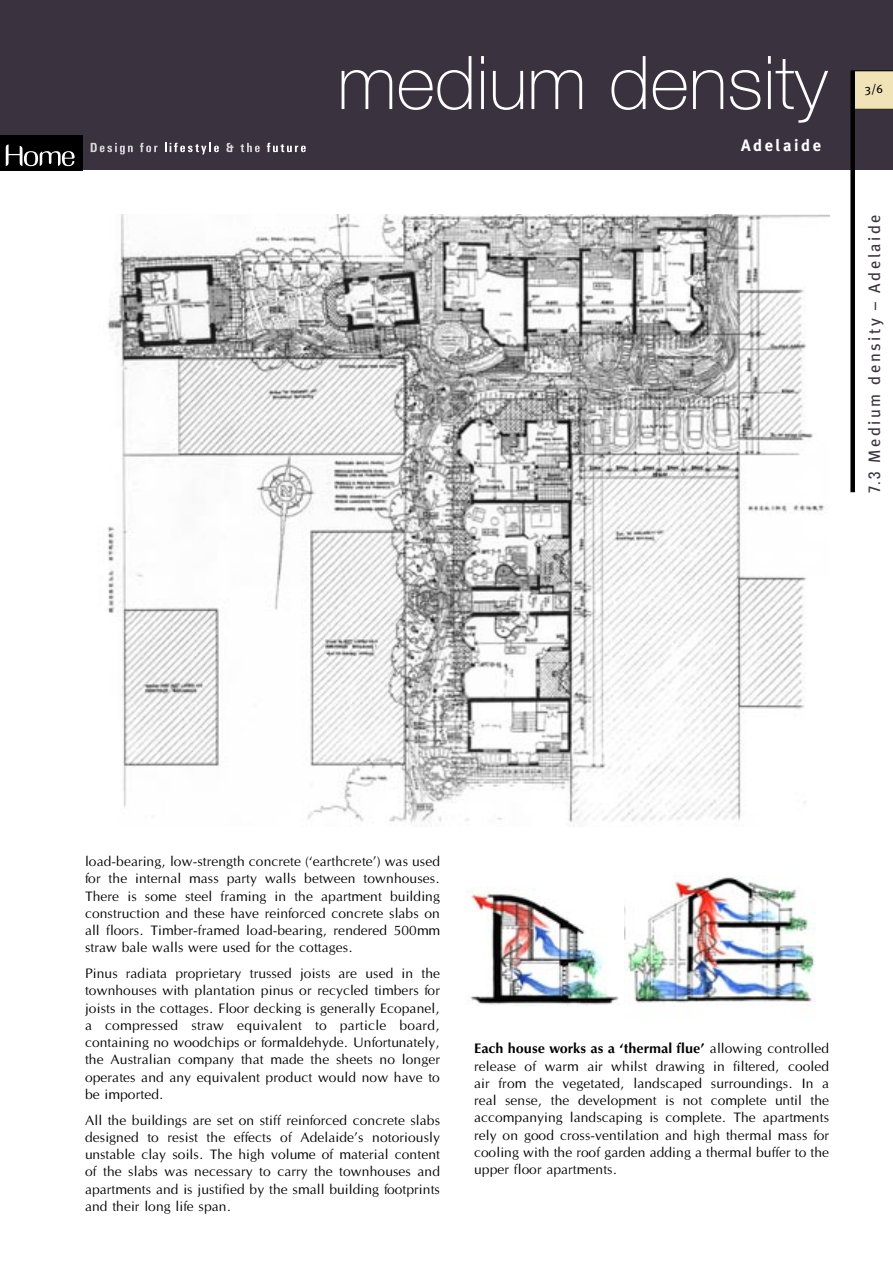
<style>
.page{position:relative;width:893px;height:1263px;background:#fff}
.page>*{position:absolute;margin:0;border:0;box-sizing:border-box;transform-origin:0 0}
.t1{font:100 74.25px "Helvetica Neue";color:#fff}
.t2{font:16.5px "Meta Plus";letter-spacing:.15em;color:#3b323f}
.t3{font:700 16.5px "Meta Plus";letter-spacing:.15em;color:#fff}
.para_2{font:14.25px/17.2px "Optane";color:#000;text-align:justify}
.t4{font:12px "Meta Plus";color:#000}
.s1{font-family:"Univers";font-stretch:condensed}
.s2{font-family:"Optus T";font-weight:500}
</style>
<div class="page">
<div style="left:0;top:0;width:893px;height:170px;background:#3b323f"></div>
<div style="left:0;top:135px;width:82px;height:35px;background:#000"></div>
<svg style="left:91px;top:143px;width:42px;height:11px"></svg>
<svg style="left:140px;top:143px;width:18px;height:9px"></svg>
<svg style="left:165px;top:143px;width:54px;height:11px"></svg>
<svg style="left:226px;top:143px;width:8px;height:9px"></svg>
<svg style="left:240px;top:143px;width:20px;height:9px"></svg>
<svg style="left:267px;top:143px;width:39px;height:9px"></svg>
<svg style="left:6px;top:144px;width:69px;height:22px"></svg>
<svg style="left:853px;top:70px;width:40px;height:40px"></svg>
<div style="left:850px;top:71px;width:5px;height:421px;background:#000"></div>
<img style="left:107px;top:214px;width:722px;height:610px">
<img style="left:470px;top:889px;width:149px;height:116px">
<img style="left:625px;top:877px;width:191px;height:126px">
<h1 class="t1" style="left:337px;top:40px;width:492px">medium density</h1>
<p class="t3" style="left:741px;top:136px;width:81px">Adelaide</p>
<p class="t4" style="left:865px;top:82px;width:20px">3/6</p>
<p class="t2" style="left:865px;top:493px;width:280px;rotate:-90deg"><span class="s1">7.3</span> Medium density – Adelaide</p>
<p class="para_2" style="left:85px;top:853px;width:357px">load-bearing, low-strength concrete (‘earthcrete’) was used for the internal mass party walls between townhouses.<br>There is some steel framing in the apartment building construction and these have reinforced concrete slabs on all floors. Timber-framed load-bearing, rendered 500mm straw bale walls were used for the cottages.</p>
<p class="para_2" style="left:85px;top:965px;width:357px">Pinus radiata proprietary trussed joists are used in the townhouses with plantation pinus or recycled timbers for joists in the cottages. Floor decking is generally Ecopanel, a compressed straw equivalent to particle board, containing no woodchips or formaldehyde. Unfortunately, the Australian company that made the sheets no longer operates and any equivalent product would now have to be imported.</p>
<p class="para_2" style="left:85px;top:1112px;width:357px">All the buildings are set on stiff reinforced concrete slabs designed to resist the effects of Adelaide’s notoriously unstable clay soils. The high volume of material content of the slabs was necessary to carry the townhouses and apartments and is justified by the small building footprints and their long life span.</p>
<p class="para_2" style="left:474px;top:1040px;width:357px"><span class="s2">Each house works as a ‘thermal flue’</span> allowing controlled release of warm air whilst drawing in filtered, cooled air from the vegetated, landscaped surroundings. In a real sense, the development is not complete until the accompanying landscaping is complete. The apartments rely on good cross-ventilation and high thermal mass for cooling with the roof garden adding a thermal buffer to the upper floor apartments.</p>
</div>
